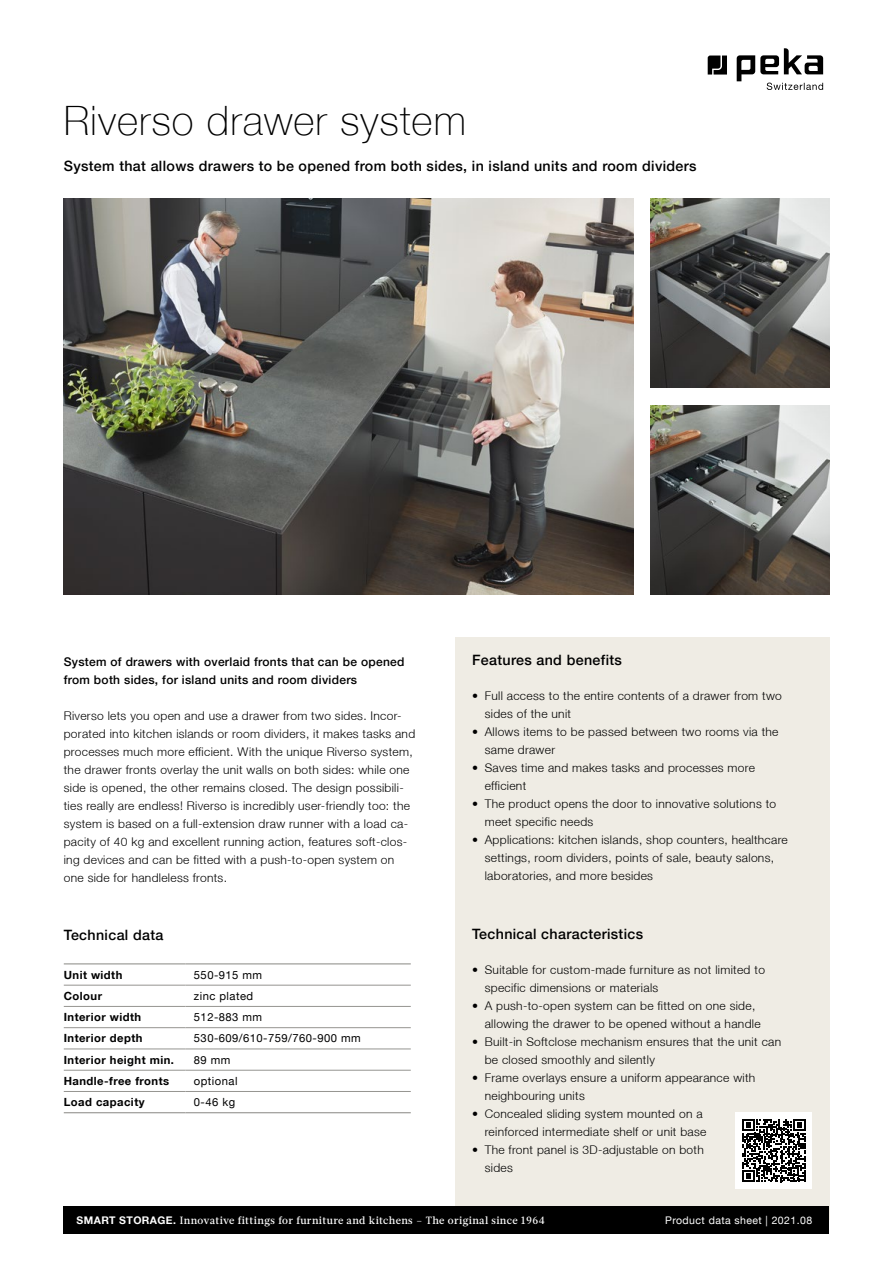
<style>
.page{position:relative;width:893px;height:1263px;background:#fff}
.page>*{position:absolute;margin:0;border:0;box-sizing:border-box;transform-origin:0 0}
.t1{font:100 40.5px "Helvetica Neue LT";letter-spacing:.025em;color:#000}
.t2{font:500 14.25px "Helvetica Neue LT";letter-spacing:.025em;color:#000}
.t3{font:300 12px/18px "Helvetica Neue LT";letter-spacing:.025em;color:#000}
.t4{font:500 12px/18px "Helvetica Neue LT";letter-spacing:.025em;color:#000}
.t5{font:700 11.25px "Helvetica Neue LT";letter-spacing:.04em;color:#000}
.t6{font:11.25px "Helvetica Neue LT";letter-spacing:.04em;color:#000}
.t7{font:500 10.5px "Glosa Text";letter-spacing:.04em;color:#fff}
.t8{font:10.5px "Helvetica Neue LT";letter-spacing:.04em;color:#fff}
.s1{font-family:"Helvetica Neue LT";font-weight:700}
</style>
<div class="page">
<div style="left:455px;top:638px;width:374px;height:582px;background:#efece4"></div>
<div style="left:64px;top:1206px;width:765px;height:28px;background:#000"></div>
<svg style="left:708px;top:56px;width:19px;height:19px"></svg>
<svg style="left:737px;top:48px;width:86px;height:42px"></svg>
<hr style="left:64px;top:985px;width:121px;height:1px;background:#959490">
<hr style="left:185px;top:985px;width:226px;height:1px;background:#959490">
<hr style="left:64px;top:1006px;width:121px;height:1px;background:#959490">
<hr style="left:185px;top:1006px;width:226px;height:1px;background:#959490">
<hr style="left:64px;top:1027px;width:121px;height:1px;background:#959490">
<hr style="left:185px;top:1027px;width:226px;height:1px;background:#959490">
<hr style="left:64px;top:1049px;width:121px;height:1px;background:#959490">
<hr style="left:185px;top:1049px;width:226px;height:1px;background:#959490">
<hr style="left:64px;top:1070px;width:121px;height:1px;background:#959490">
<hr style="left:185px;top:1070px;width:226px;height:1px;background:#959490">
<hr style="left:64px;top:1091px;width:121px;height:1px;background:#959490">
<hr style="left:185px;top:1091px;width:226px;height:1px;background:#959490">
<hr style="left:64px;top:963px;width:121px;height:1px;background:#959490">
<hr style="left:185px;top:963px;width:226px;height:1px;background:#959490">
<hr style="left:64px;top:1112px;width:121px;height:1px;background:#959490">
<hr style="left:185px;top:1112px;width:226px;height:1px;background:#959490">
<img style="left:64px;top:198px;width:570px;height:396px">
<img style="left:651px;top:405px;width:178px;height:189px">
<img style="left:651px;top:198px;width:178px;height:189px">
<div style="left:736px;top:1112px;width:76px;height:77px;background:#fff"></div>
<svg style="left:742px;top:1119px;width:63px;height:63px"></svg>
<h1 class="t1" style="left:64px;top:97px;width:404px">Riverso drawer system</h1>
<p class="t2" style="left:64px;top:158px;width:634px">System that allows drawers to be opened from both sides, in island units and room dividers</p>
<p class="t4" style="left:64px;top:652px;width:342px">System of drawers with overlaid fronts that can be opened from both sides, for island units and room dividers</p>
<p class="t3" style="left:64px;top:706px;width:353px">Riverso lets you open and use a drawer from two sides. Incor&shy;porated into kitchen islands or room dividers, it makes tasks and processes much more efficient. With the unique Riverso system, the drawer fronts overlay the unit walls on both sides: while one side is opened, the other remains closed. The design possibili&shy;ties really are endless! Riverso is incredibly user-friendly too: the system is based on a full-extension draw runner with a load ca&shy;pacity of 40 kg and excellent running action, features soft-clos&shy;ing devices and can be fitted with a push-to-open system on one side for handleless fronts.</p>
<p class="t2" style="left:64px;top:927px;width:101px">Technical data</p>
<p class="t5" style="left:64px;top:967px;width:60px">Unit width</p>
<p class="t6" style="left:194px;top:968px;width:70px">550-915 mm</p>
<p class="t5" style="left:64px;top:989px;width:40px">Colour</p>
<p class="t6" style="left:194px;top:989px;width:61px">zinc plated</p>
<p class="t5" style="left:64px;top:1010px;width:79px">Interior width</p>
<p class="t6" style="left:194px;top:1010px;width:70px">512-883 mm</p>
<p class="t5" style="left:64px;top:1031px;width:80px">Interior depth</p>
<p class="t6" style="left:194px;top:1032px;width:168px">530-609/610-759/760-900 mm</p>
<p class="t5" style="left:64px;top:1053px;width:112px">Interior height min.</p>
<p class="t6" style="left:194px;top:1053px;width:38px">89 mm</p>
<p class="t5" style="left:64px;top:1074px;width:107px">Handle-free fronts</p>
<p class="t6" style="left:194px;top:1074px;width:45px">optional</p>
<p class="t5" style="left:64px;top:1095px;width:82px">Load capacity</p>
<p class="t6" style="left:194px;top:1095px;width:43px">0-46 kg</p>
<p class="t2" style="left:472px;top:651px;width:151px">Features and benefits</p>
<p class="t3" style="left:485px;top:686px;width:299px;text-indent:-13px">• Full access to the entire contents of a drawer from two sides of the unit</p>
<p class="t3" style="left:485px;top:722px;width:295px;text-indent:-13px">• Allows items to be passed between two rooms via the same drawer</p>
<p class="t3" style="left:485px;top:758px;width:272px;text-indent:-13px">• Saves time and makes tasks and processes more efficient</p>
<p class="t3" style="left:485px;top:794px;width:293px;text-indent:-13px">• The product opens the door to innovative solutions to meet specific needs</p>
<p class="t3" style="left:485px;top:830px;width:304px;text-indent:-13px">• Applications: kitchen islands, shop counters, healthcare settings, room dividers, points of sale, beauty salons, laboratories, and more besides</p>
<p class="t2" style="left:472px;top:925px;width:173px">Technical characteristics</p>
<p class="t3" style="left:485px;top:960px;width:282px;text-indent:-13px">• Suitable for custom-made furniture as not limited to specific dimensions or materials</p>
<p class="t3" style="left:485px;top:996px;width:277px;text-indent:-13px">• A push-to-open system can be fitted on one side, allowing the drawer to be opened without a handle</p>
<p class="t3" style="left:485px;top:1032px;width:298px;text-indent:-13px">• Built-in Softclose mechanism ensures that the unit can be closed smoothly and silently</p>
<p class="t3" style="left:485px;top:1068px;width:272px;text-indent:-13px">• Frame overlays ensure a uniform appearance with neighbouring units</p>
<p class="t3" style="left:485px;top:1104px;width:223px;text-indent:-13px">• Concealed sliding system mounted on a reinforced intermediate shelf or unit base</p>
<p class="t3" style="left:485px;top:1140px;width:221px;text-indent:-13px">• The front panel is 3D-adjustable on both sides</p>
<p class="t7" style="left:77px;top:1213px;width:470px"><span class="s1">SMART STORAGE.</span> Innovative fittings for furniture and kitchens – The original since 1964</p>
<p class="t8" style="left:665px;top:1214px;width:148px">Product data sheet | 2021.08</p>
</div>
